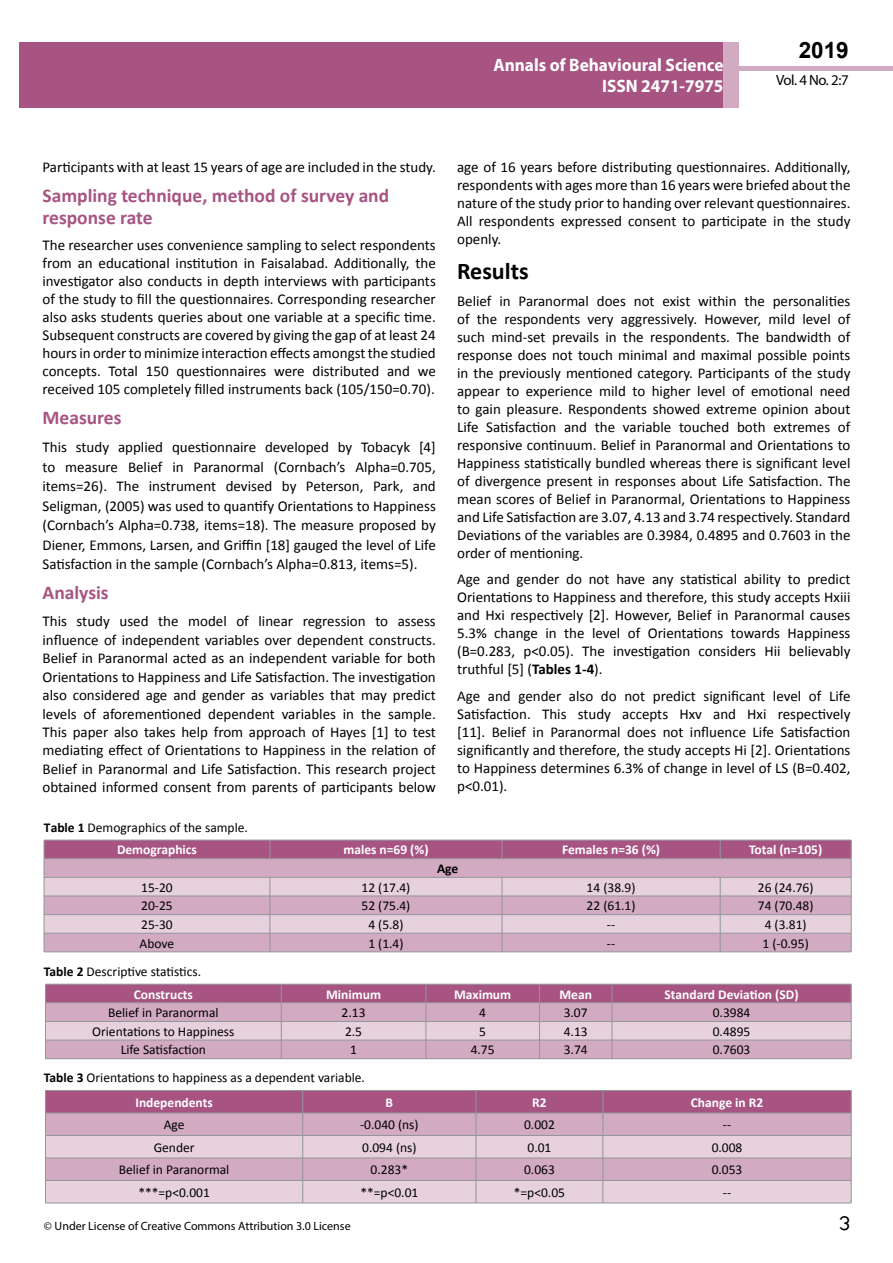
<style>
.page{position:relative;width:893px;height:1263px;background:#fff}
.page>*{position:absolute;margin:0;border:0;box-sizing:border-box;transform-origin:0 0}
.t1{font:25.5px "Tunga";color:#000}
.t2{font:700 24px "Calibri";color:#000}
.t3{font:700 22.5px "Arial";color:#000}
.t4{font:700 19.5px/21.5px "Calibri";color:#a75483}
.t5{font:700 18px/21.6px "Myriad Pro";color:#fff;text-align:right;scale:.96 1}
.t6{font:15px/18px "Calibri";color:#000;text-align:justify}
.t7{font:14.85px "Myriad Pro";color:#000}
.t8{font:13.5px "Calibri";color:#000}
.t9{font:700 13.5px "Calibri";color:#fff}
.t10{font:700 13.5px "Calibri";color:#000}
.t11{font:12px "Myriad Pro";color:#000}
.s1{font-weight:700}
</style>
<div class="page">
<div style="left:722px;top:66px;width:171px;height:5px;background:#d2aac1"></div>
<div style="left:19px;top:42px;width:706px;height:66px;background:#a75483"></div>
<div style="left:723px;top:42px;width:16px;height:66px;background:#d2aac1"></div>
<svg style="left:44px;top:840px;width:808px;height:112px;background:#cda7bd"></svg>
<hr style="left:44px;top:952px;width:226px;height:1px;background:#939598">
<hr style="left:270px;top:952px;width:232px;height:1px;background:#939598">
<hr style="left:502px;top:952px;width:218px;height:1px;background:#939598">
<hr style="left:720px;top:952px;width:131px;height:1px;background:#939598">
<svg style="left:45px;top:984px;width:807px;height:75px;background:#c99db6"></svg>
<hr style="left:45px;top:1058px;width:236px;height:1px;background:#939598">
<hr style="left:281px;top:1058px;width:145px;height:1px;background:#939598">
<hr style="left:426px;top:1058px;width:113px;height:1px;background:#939598">
<hr style="left:539px;top:1058px;width:73px;height:1px;background:#939598">
<hr style="left:612px;top:1058px;width:239px;height:1px;background:#939598">
<svg style="left:45px;top:1090px;width:807px;height:113px;background:#cda7bd"></svg>
<hr style="left:45px;top:1203px;width:258px;height:1px;background:#939598">
<hr style="left:303px;top:1203px;width:173px;height:1px;background:#939598">
<hr style="left:476px;top:1203px;width:127px;height:1px;background:#939598">
<hr style="left:603px;top:1203px;width:248px;height:1px;background:#939598">
<p class="t5" style="left:493px;top:53px;width:241px">Annals of Behavioural Science<br>ISSN 2471-7975</p>
<h3 class="t3" style="left:799px;top:35px;width:52px">2019</h3>
<p class="t7" style="left:776px;top:71px;width:74px">Vol. 4 No. 2:7</p>
<p class="t6" style="left:43px;top:158px;width:395px">Participants with at least 15 years of age are included in the study.</p>
<h3 class="t4" style="left:43px;top:185px;width:348px">Sampling technique, method of survey and response rate</h3>
<p class="t6" style="left:43px;top:236px;width:395px">The researcher uses convenience sampling to select respondents from an educational institution in Faisalabad. Additionally, the investigator also conducts in depth interviews with participants of the study to fill the questionnaires. Corresponding researcher also asks students queries about one variable at a specific time.<br>Subsequent constructs are covered by giving the gap of at least 24 hours in order to minimize interaction effects amongst the studied concepts. Total 150 questionnaires were distributed and we received 105 completely filled instruments back (105/150=0.70).</p>
<h3 class="t4" style="left:43px;top:407px;width:81px">Measures</h3>
<p class="t6" style="left:43px;top:438px;width:395px;line-height:19.5px">This study applied questionnaire developed by Tobacyk [4] to measure Belief in Paranormal (Cornbach’s Alpha=0.705, items=26). The instrument devised by Peterson, Park, and Seligman, (2005) was used to quantify Orientations to Happiness (Cornbach’s Alpha=0.738, items=18). The measure proposed by Diener, Emmons, Larsen, and Griffin [18] gauged the level of Life Satisfaction in the sample (Cornbach’s Alpha=0.813, items=5).</p>
<h3 class="t4" style="left:43px;top:582px;width:68px">Analysis</h3>
<p class="t6" style="left:43px;top:612px;width:395px;line-height:18.5px">This study used the model of linear regression to assess influence of independent variables over dependent constructs.<br>Belief in Paranormal acted as an independent variable for both Orientations to Happiness and Life Satisfaction. The investigation also considered age and gender as variables that may predict levels of aforementioned dependent variables in the sample.<br>This paper also takes help from approach of Hayes [1] to test mediating effect of Orientations to Happiness in the relation of Belief in Paranormal and Life Satisfaction. This research project obtained informed consent from parents of participants below</p>
<p class="t8" style="left:44px;top:818px;width:205px"><span class="s1">Table 1</span> Demographics of the sample.</p>
<p class="t6" style="left:457px;top:158px;width:395px">age of 16 years before distributing questionnaires. Additionally, respondents with ages more than 16 years were briefed about the nature of the study prior to handing over relevant questionnaires.<br>All respondents expressed consent to participate in the study openly.</p>
<h2 class="t2" style="left:457px;top:256px;width:73px">Results</h2>
<p class="t6" style="left:457px;top:292px;width:395px">Belief in Paranormal does not exist within the personalities of the respondents very aggressively. However, mild level of such mind-set prevails in the respondents. The bandwidth of response does not touch minimal and maximal possible points in the previously mentioned category. Participants of the study appear to experience mild to higher level of emotional need to gain pleasure. Respondents showed extreme opinion about Life Satisfaction and the variable touched both extremes of responsive continuum. Belief in Paranormal and Orientations to Happiness statistically bundled whereas there is significant level of divergence present in responses about Life Satisfaction. The mean scores of Belief in Paranormal, Orientations to Happiness and Life Satisfaction are 3.07, 4.13 and 3.74 respectively. Standard Deviations of the variables are 0.3984, 0.4895 and 0.7603 in the order of mentioning.</p>
<p class="t6" style="left:457px;top:570px;width:395px">Age and gender do not have any statistical ability to predict Orientations to Happiness and therefore, this study accepts Hxiii and Hxi respectively [2]. However, Belief in Paranormal causes 5.3% change in the level of Orientations towards Happiness (B=0.283, p&lt;0.05). The investigation considers Hii believably truthful [5] (<span class="s1">Tables 1-4</span>).</p>
<p class="t6" style="left:457px;top:687px;width:395px">Age and gender also do not predict significant level of Life Satisfaction. This study accepts Hxv and Hxi respectively [11]. Belief in Paranormal does not influence Life Satisfaction significantly and therefore, the study accepts Hi [2]. Orientations to Happiness determines 6.3% of change in level of LS (B=0.402, p&lt;0.01).</p>
<p class="t9" style="left:117px;top:841px;width:81px">Demographics</p>
<p class="t9" style="left:343px;top:841px;width:87px">males n=69 (%)</p>
<p class="t9" style="left:562px;top:841px;width:99px">Females n=36 (%)</p>
<p class="t9" style="left:749px;top:841px;width:75px">Total (n=105)</p>
<p class="t10" style="left:437px;top:860px;width:23px">Age</p>
<p class="t8" style="left:141px;top:879px;width:33px">15-20</p>
<p class="t8" style="left:361px;top:879px;width:50px">12 (17.4)</p>
<p class="t8" style="left:587px;top:879px;width:50px">14 (38.9)</p>
<p class="t8" style="left:758px;top:879px;width:57px">26 (24.76)</p>
<p class="t8" style="left:141px;top:897px;width:33px">20-25</p>
<p class="t8" style="left:361px;top:897px;width:50px">52 (75.4)</p>
<p class="t8" style="left:587px;top:897px;width:50px">22 (61.1)</p>
<p class="t8" style="left:758px;top:897px;width:57px">74 (70.48)</p>
<p class="t8" style="left:141px;top:916px;width:33px">25-30</p>
<p class="t8" style="left:368px;top:916px;width:37px">4 (5.8)</p>
<p class="t8" style="left:607px;top:916px;width:10px">--</p>
<p class="t8" style="left:765px;top:916px;width:44px">4 (3.81)</p>
<p class="t8" style="left:140px;top:934px;width:36px">Above</p>
<p class="t8" style="left:368px;top:934px;width:37px">1 (1.4)</p>
<p class="t8" style="left:607px;top:934px;width:10px">--</p>
<p class="t8" style="left:763px;top:934px;width:48px">1 (-0.95)</p>
<p class="t8" style="left:44px;top:963px;width:159px"><span class="s1">Table 2</span> Descriptive statistics.</p>
<p class="t9" style="left:134px;top:985px;width:61px">Constructs</p>
<p class="t9" style="left:326px;top:985px;width:56px">Minimum</p>
<p class="t9" style="left:454px;top:985px;width:59px">Maximum</p>
<p class="t9" style="left:559px;top:985px;width:34px">Mean</p>
<p class="t9" style="left:665px;top:985px;width:135px">Standard Deviation (SD)</p>
<p class="t8" style="left:108px;top:1004px;width:112px">Belief in Paranormal</p>
<p class="t8" style="left:342px;top:1004px;width:25px">2.13</p>
<p class="t8" style="left:479px;top:1004px;width:8px">4</p>
<p class="t8" style="left:564px;top:1004px;width:25px">3.07</p>
<p class="t8" style="left:713px;top:1004px;width:39px">0.3984</p>
<p class="t8" style="left:92px;top:1023px;width:144px">Orientations to Happiness</p>
<p class="t8" style="left:345px;top:1023px;width:19px">2.5</p>
<p class="t8" style="left:479px;top:1023px;width:8px">5</p>
<p class="t8" style="left:564px;top:1023px;width:25px">4.13</p>
<p class="t8" style="left:713px;top:1023px;width:39px">0.4895</p>
<p class="t8" style="left:121px;top:1041px;width:87px">Life Satisfaction</p>
<p class="t8" style="left:350px;top:1041px;width:8px">1</p>
<p class="t8" style="left:471px;top:1041px;width:25px">4.75</p>
<p class="t8" style="left:564px;top:1041px;width:25px">3.74</p>
<p class="t8" style="left:713px;top:1041px;width:39px">0.7603</p>
<p class="t8" style="left:44px;top:1069px;width:322px"><span class="s1">Table 3</span> Orientations to happiness as a dependent variable.</p>
<p class="t9" style="left:135px;top:1094px;width:79px">Independents</p>
<p class="t9" style="left:386px;top:1094px;width:9px">B</p>
<p class="t9" style="left:532px;top:1094px;width:16px">R2</p>
<p class="t9" style="left:691px;top:1094px;width:74px">Change in R2</p>
<p class="t8" style="left:164px;top:1116px;width:22px">Age</p>
<p class="t8" style="left:360px;top:1116px;width:60px">-0.040 (ns)</p>
<p class="t8" style="left:524px;top:1116px;width:32px">0.002</p>
<p class="t8" style="left:723px;top:1116px;width:10px">--</p>
<p class="t8" style="left:154px;top:1139px;width:42px">Gender</p>
<p class="t8" style="left:362px;top:1139px;width:56px">0.094 (ns)</p>
<p class="t8" style="left:527px;top:1139px;width:25px">0.01</p>
<p class="t8" style="left:712px;top:1139px;width:32px">0.008</p>
<p class="t8" style="left:119px;top:1161px;width:112px">Belief in Paranormal</p>
<p class="t8" style="left:371px;top:1161px;width:39px">0.283*</p>
<p class="t8" style="left:524px;top:1161px;width:32px">0.063</p>
<p class="t8" style="left:712px;top:1161px;width:32px">0.053</p>
<p class="t8" style="left:138px;top:1184px;width:73px">***=p&lt;0.001</p>
<p class="t8" style="left:360px;top:1184px;width:59px">**=p&lt;0.01</p>
<p class="t8" style="left:514px;top:1184px;width:53px">*=p&lt;0.05</p>
<p class="t8" style="left:723px;top:1184px;width:10px">--</p>
<p class="t11" style="left:44px;top:1218px;width:308px">© Under License of Creative Commons Attribution 3.0 License</p>
<h1 class="t1" style="left:839px;top:1206px;width:13px">3</h1>
</div>
